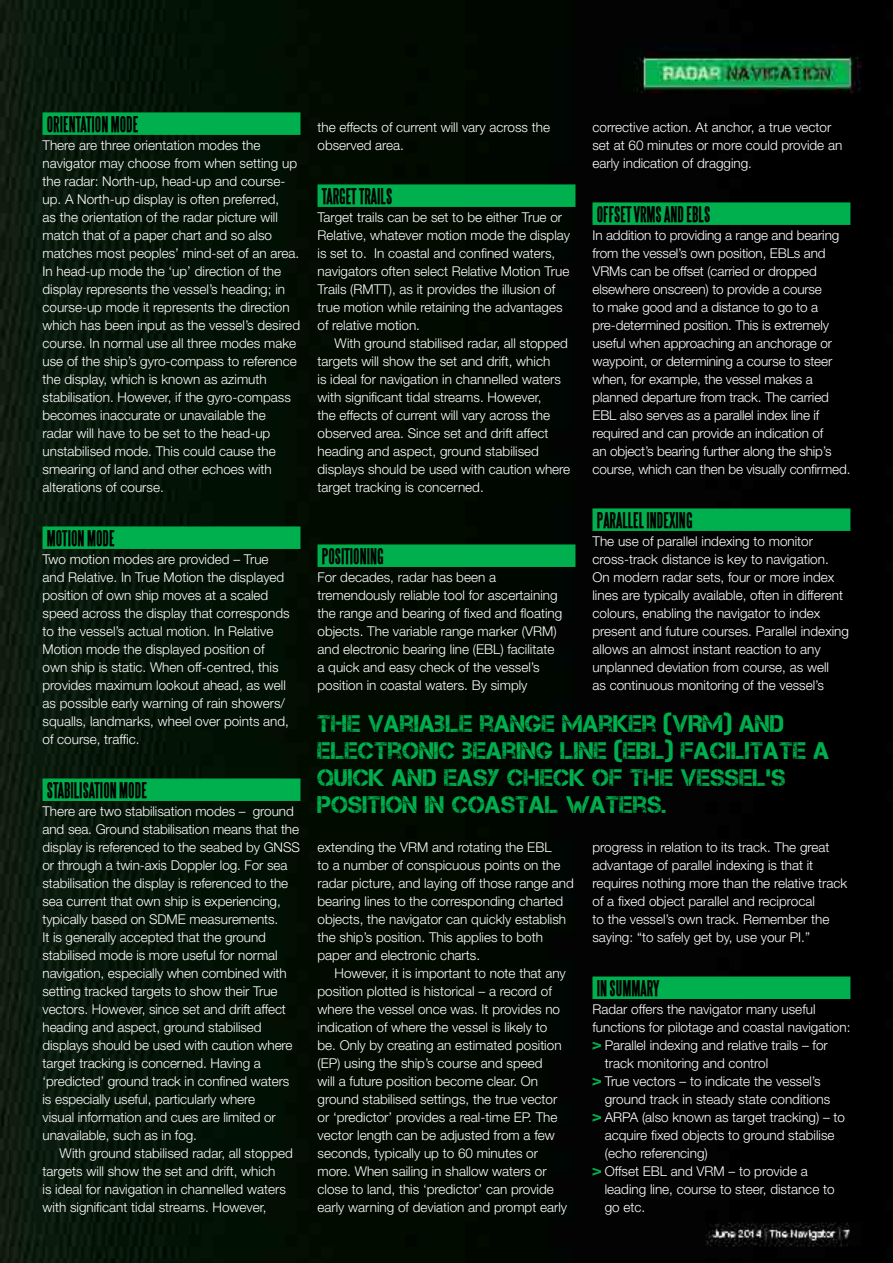
<style>
.page{position:relative;width:893px;height:1263px;background:#fff}
.page>*{position:absolute;margin:0;border:0;box-sizing:border-box;transform-origin:0 0}
.t1{font:24px/27px "Captureit";letter-spacing:.01em;color:#00af4d}
.t2{font:700 19.5px "Steelfish";color:#000}
.t3{font:300 13.5px/18px "Helvetica Neue LT Std";color:#fff}
</style>
<div class="page">
<img style="left:0;top:0;width:893px;height:1263px">
<div style="left:43px;top:112px;width:257px;height:23px;background:#00af4d"></div>
<div style="left:43px;top:526px;width:257px;height:23px;background:#00af4d"></div>
<div style="left:43px;top:778px;width:257px;height:23px;background:#00af4d"></div>
<div style="left:317px;top:184px;width:258px;height:23px;background:#00af4d"></div>
<div style="left:317px;top:544px;width:258px;height:23px;background:#00af4d"></div>
<div style="left:592px;top:202px;width:258px;height:23px;background:#00af4d"></div>
<div style="left:592px;top:508px;width:258px;height:23px;background:#00af4d"></div>
<div style="left:592px;top:976px;width:258px;height:23px;background:#00af4d"></div>
<svg style="left:592px;top:1042px;width:9px;height:8px"></svg>
<svg style="left:592px;top:1078px;width:9px;height:8px"></svg>
<svg style="left:592px;top:1114px;width:9px;height:8px"></svg>
<svg style="left:592px;top:1168px;width:9px;height:8px"></svg>
<h2 class="t2" style="left:47px;top:113px;width:93px">ORIENTATION MODE</h2>
<p class="t3" style="left:43px;top:135px;width:259px">There are three orientation modes the navigator may choose from when setting up the radar: North-up, head-up and course&shy;up. A North-up display is often preferred,<br>as the orientation of the radar picture will match that of a paper chart and so also matches most peoples’ mind-set of an area.<br>In head-up mode the ‘up’ direction of the display represents the vessel’s heading; in course-up mode it represents the direction which has been input as the vessel’s desired course. In normal use all three modes make use of the ship’s gyro-compass to reference the display, which is known as azimuth stabilisation. However, if the gyro-compass becomes inaccurate or unavailable the<br>radar will have to be set to the head-up unstabilised mode. This could cause the smearing of land and other echoes with alterations of course.</p>
<h2 class="t2" style="left:47px;top:527px;width:69px">MOTION MODE</h2>
<p class="t3" style="left:43px;top:549px;width:249px">Two motion modes are provided – True and Relative. In True Motion the displayed position of own ship moves at a scaled speed across the display that corresponds to the vessel’s actual motion. In Relative Motion mode the displayed position of own ship is static. When off-centred, this provides maximum lookout ahead, as well as possible early warning of rain showers/ squalls, landmarks, wheel over points and, of course, traffic.</p>
<h2 class="t2" style="left:47px;top:779px;width:102px">STABILISATION MODE</h2>
<p class="t3" style="left:43px;top:801px;width:259px">There are two stabilisation modes – ground and sea. Ground stabilisation means that the display is referenced to the seabed by GNSS or through a twin-axis Doppler log. For sea stabilisation the display is referenced to the sea current that own ship is experiencing, typically based on SDME measurements.<br>It is generally accepted that the ground stabilised mode is more useful for normal navigation, especially when combined with setting tracked targets to show their True vectors. However, since set and drift affect heading and aspect, ground stabilised displays should be used with caution where target tracking is concerned. Having a ‘predicted’ ground track in confined waters is especially useful, particularly where<br>visual information and cues are limited or unavailable, such as in fog.</p>
<p class="t3" style="left:43px;top:1143px;width:252px;text-indent:17px">With ground stabilised radar, all stopped targets will show the set and drift, which<br>is ideal for navigation in channelled waters with significant tidal streams. However,</p>
<p class="t3" style="left:317px;top:117px;width:234px">the effects of current will vary across the observed area.</p>
<h2 class="t2" style="left:322px;top:185px;width:72px">TARGET TRAILS</h2>
<p class="t3" style="left:317px;top:207px;width:254px">Target trails can be set to be either True or Relative, whatever motion mode the display is set to. In coastal and confined waters, navigators often select Relative Motion True Trails (RMTT), as it provides the illusion of true motion while retaining the advantages of relative motion.</p>
<p class="t3" style="left:317px;top:333px;width:254px;text-indent:17px">With ground stabilised radar, all stopped targets will show the set and drift, which<br>is ideal for navigation in channelled waters with significant tidal streams. However,<br>the effects of current will vary across the observed area. Since set and drift affect heading and aspect, ground stabilised displays should be used with caution where target tracking is concerned.</p>
<h2 class="t2" style="left:322px;top:545px;width:63px">POSITIONING</h2>
<p class="t3" style="left:317px;top:567px;width:246px">For decades, radar has been a tremendously reliable tool for ascertaining the range and bearing of fixed and floating objects. The variable range marker (VRM) and electronic bearing line (EBL) facilitate a quick and easy check of the vessel’s position in coastal waters. By simply</p>
<p class="t3" style="left:592px;top:117px;width:251px">corrective action. At anchor, a true vector set at 60 minutes or more could provide an early indication of dragging.</p>
<h2 class="t2" style="left:597px;top:203px;width:115px">OFFSET VRMS AND EBLS</h2>
<p class="t3" style="left:592px;top:225px;width:259px">In addition to providing a range and bearing from the vessel’s own position, EBLs and VRMs can be offset (carried or dropped elsewhere onscreen) to provide a course<br>to make good and a distance to go to a pre-determined position. This is extremely useful when approaching an anchorage or waypoint, or determining a course to steer when, for example, the vessel makes a planned departure from track. The carried EBL also serves as a parallel index line if required and can provide an indication of<br>an object’s bearing further along the ship’s course, which can then be visually confirmed.</p>
<h2 class="t2" style="left:597px;top:509px;width:97px">PARALLEL INDEXING</h2>
<p class="t3" style="left:592px;top:531px;width:258px">The use of parallel indexing to monitor cross-track distance is key to navigation.<br>On modern radar sets, four or more index lines are typically available, often in different colours, enabling the navigator to index present and future courses. Parallel indexing allows an almost instant reaction to any unplanned deviation from course, as well<br>as continuous monitoring of the vessel’s</p>
<h1 class="t1" style="left:317px;top:710px;width:513px">THE VARIABLE RANGE MARKER (VRM) AND ELECTRONIC BEARING LINE (EBL) FACILITATE A QUICK AND EASY CHECK OF THE VESSEL’S POSITION IN COASTAL WATERS.</h1>
<p class="t3" style="left:317px;top:837px;width:258px">extending the VRM and rotating the EBL<br>to a number of conspicuous points on the radar picture, and laying off those range and bearing lines to the corresponding charted objects, the navigator can quickly establish the ship’s position. This applies to both paper and electronic charts.</p>
<p class="t3" style="left:317px;top:963px;width:251px;text-indent:17px">However, it is important to note that any position plotted is historical – a record of where the vessel once was. It provides no indication of where the vessel is likely to be. Only by creating an estimated position (EP) using the ship’s course and speed<br>will a future position become clear. On ground stabilised settings, the true vector or ‘predictor’ provides a real-time EP. The vector length can be adjusted from a few seconds, typically up to 60 minutes or more. When sailing in shallow waters or close to land, this ‘predictor’ can provide early warning of deviation and prompt early</p>
<p class="t3" style="left:592px;top:837px;width:256px">progress in relation to its track. The great advantage of parallel indexing is that it requires nothing more than the relative track of a fixed object parallel and reciprocal<br>to the vessel’s own track. Remember the saying: “to safely get by, use your PI.”</p>
<h2 class="t2" style="left:597px;top:977px;width:64px">IN SUMMARY</h2>
<p class="t3" style="left:592px;top:999px;width:225px">Radar offers the navigator many useful</p>
<p class="t3" style="left:592px;top:1017px;width:259px">functions for pilotage and coastal navigation:</p>
<p class="t3" style="left:605px;top:1035px;width:225px">Parallel indexing and relative trails – for</p>
<p class="t3" style="left:605px;top:1053px;width:165px">track monitoring and control</p>
<p class="t3" style="left:605px;top:1071px;width:217px">True vectors – to indicate the vessel’s</p>
<p class="t3" style="left:605px;top:1089px;width:227px">ground track in steady state conditions</p>
<p class="t3" style="left:605px;top:1107px;width:242px">ARPA (also known as target tracking) – to</p>
<p class="t3" style="left:605px;top:1125px;width:231px">acquire fixed objects to ground stabilise</p>
<p class="t3" style="left:605px;top:1143px;width:105px">(echo referencing)</p>
<p class="t3" style="left:605px;top:1161px;width:205px">Offset EBL and VRM – to provide a</p>
<p class="t3" style="left:605px;top:1179px;width:231px">leading line, course to steer, distance to</p>
<p class="t3" style="left:605px;top:1197px;width:42px">go etc.</p>
</div>
